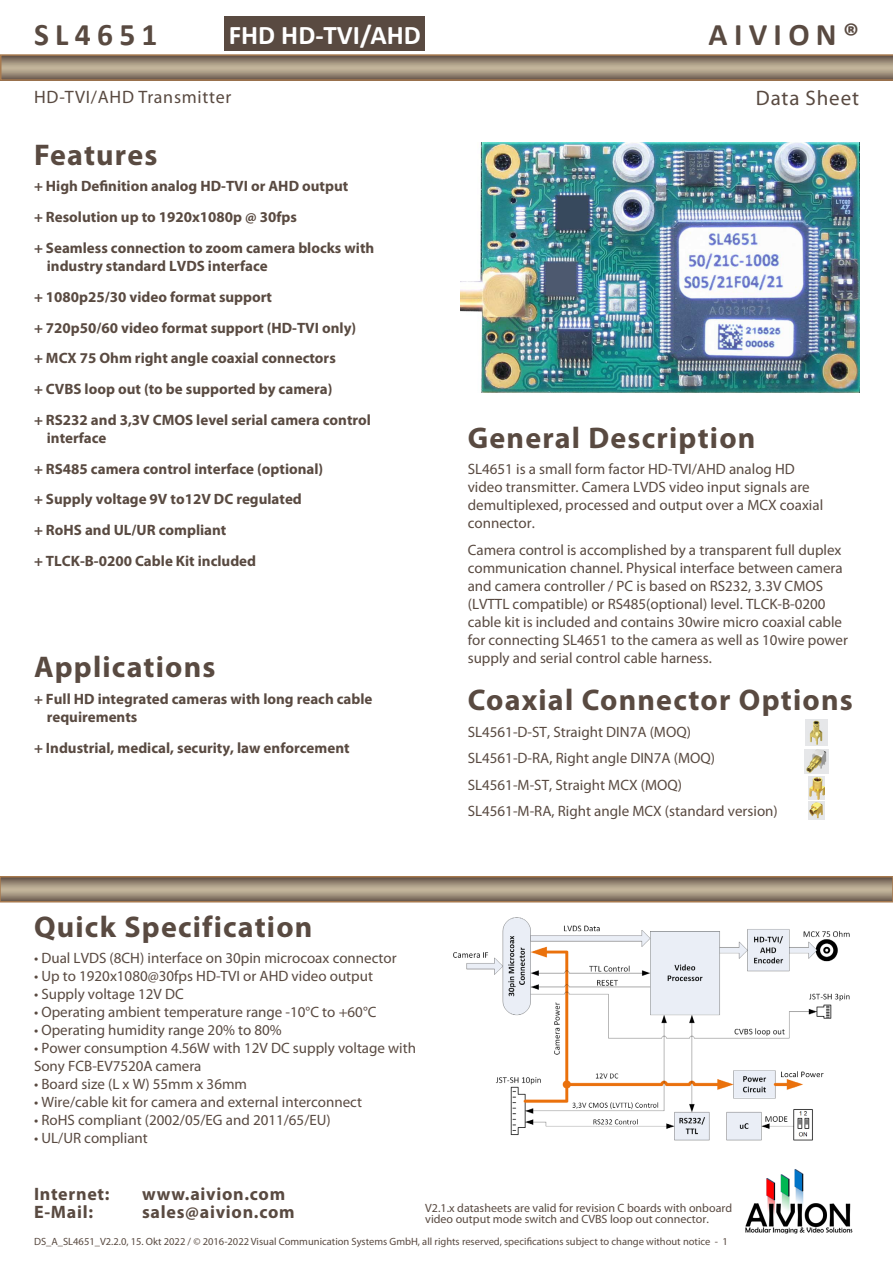
<style>
.page{position:relative;width:893px;height:1263px;background:#fff}
.page>*{position:absolute;margin:0;border:0;box-sizing:border-box;transform-origin:0 0}
.t1{font:700 31.5px "Calibri";letter-spacing:.2em;color:#594a41}
.Kopf_Textbox{font:700 30px "Myriad Pro";letter-spacing:.04em;color:#594a41}
.t2{font:700 27px "Calibri";color:#fff}
.t3{font:21px "Myriad Pro";letter-spacing:.04em;color:#594a41}
.t4{font:700 18px "Myriad Pro";letter-spacing:.04em;color:#594a41}
.t5{font:18px "Myriad Pro";letter-spacing:.04em;color:#594a41}
.Body_Description{font:15px/18px "Myriad Pro";color:#594a41}
.Body_Features{font:700 15px/18px "Myriad Pro";color:#594a41}
.Body_Spec{font:15px/18px "Myriad Pro";color:#594a41}
.Body_Spec-2{font:12px/10.5px "Myriad Pro";color:#594a41}
.t6{font:10.5px "Myriad Pro";color:#594a41}
</style>
<div class="page">
<svg style="left:0;top:54px;width:893px;height:27px;background:#9b8974"></svg>
<svg style="left:3px;top:879px;width:887px;height:20px;background:#a1927e"></svg>
<div style="left:0;top:876px;width:893px;height:26px;border:2px solid #a97b50"></div>
<div style="left:225px;top:17px;width:200px;height:34px;background:#594a41"></div>
<img style="left:805px;top:720px;width:23px;height:25px">
<img style="left:804px;top:750px;width:25px;height:24px">
<img style="left:809px;top:802px;width:16px;height:17px">
<img style="left:809px;top:777px;width:16px;height:23px">
<img style="left:453px;top:917px;width:397px;height:223px">
<img style="left:460px;top:142px;width:399px;height:251px">
<img style="left:745px;top:1169px;width:108px;height:65px">
<p class="t1" style="left:34px;top:12px;width:125px">SL4651</p>
<p class="t1" style="left:709px;top:12px;width:152px">AIVION®</p>
<p class="t2" style="left:229px;top:16px;width:194px">FHD HD-TVI/AHD</p>
<p class="t5" style="left:34px;top:86px;width:199px">HD-TVI/AHD Transmitter</p>
<p class="t3" style="left:756px;top:85px;width:105px">Data Sheet</p>
<p class="Kopf_Textbox" style="left:34px;top:135px;width:125px">Features</p>
<p class="Body_Features" style="left:34px;top:177px;width:316px">+ High Definition analog HD-TVI or AHD output</p>
<p class="Body_Features" style="left:34px;top:208px;width:265px">+ Resolution up to 1920x1080p @ 30fps</p>
<p class="Body_Features" style="left:47px;top:238px;width:329px;text-indent:-13px">+ Seamless connection to zoom camera blocks with industry standard LVDS interface</p>
<p class="Body_Features" style="left:34px;top:287px;width:240px">+ 1080p25/30 video format support</p>
<p class="Body_Features" style="left:34px;top:318px;width:324px">+ 720p50/60 video format support (HD-TVI only)</p>
<p class="Body_Features" style="left:34px;top:349px;width:303px">+ MCX 75 Ohm right angle coaxial connectors</p>
<p class="Body_Features" style="left:34px;top:379px;width:300px">+ CVBS loop out (to be supported by camera)</p>
<p class="Body_Features" style="left:47px;top:410px;width:326px;text-indent:-13px">+ RS232 and 3,3V CMOS level serial camera control interface</p>
<p class="Body_Features" style="left:34px;top:459px;width:291px">+ RS485 camera control interface (optional)</p>
<p class="Body_Features" style="left:34px;top:490px;width:269px">+ Supply voltage 9V to12V DC regulated</p>
<p class="Body_Features" style="left:34px;top:520px;width:194px">+ RoHS and UL/UR compliant</p>
<p class="Body_Features" style="left:34px;top:551px;width:224px">+ TLCK-B-0200 Cable Kit included</p>
<p class="Kopf_Textbox" style="left:34px;top:648px;width:183px">Applications</p>
<p class="Body_Features" style="left:47px;top:689px;width:327px;text-indent:-13px">+ Full HD integrated cameras with long reach cable requirements</p>
<p class="Body_Features" style="left:34px;top:738px;width:317px">+ Industrial, medical, security, law enforcement</p>
<p class="Kopf_Textbox" style="left:34px;top:907px;width:280px">Quick Specification</p>
<p class="Body_Spec" style="left:34px;top:949px;width:364px">• Dual LVDS (8CH) interface on 30pin microcoax connector</p>
<p class="Body_Spec" style="left:34px;top:967px;width:340px">• Up to 1920x1080@30fps HD-TVI or AHD video output</p>
<p class="Body_Spec" style="left:34px;top:985px;width:151px">• Supply voltage 12V DC</p>
<p class="Body_Spec" style="left:34px;top:1003px;width:344px">• Operating ambient temperature range -10°C to +60°C</p>
<p class="Body_Spec" style="left:34px;top:1021px;width:249px">• Operating humidity range 20% to 80%</p>
<p class="Body_Spec" style="left:34px;top:1039px;width:384px">• Power consumption 4.56W with 12V DC supply voltage with<br>Sony FCB-EV7520A camera</p>
<p class="Body_Spec" style="left:34px;top:1075px;width:215px">• Board size (L x W) 55mm x 36mm</p>
<p class="Body_Spec" style="left:34px;top:1093px;width:329px">• Wire/cable kit for camera and external interconnect</p>
<p class="Body_Spec" style="left:34px;top:1111px;width:298px">• RoHS compliant (2002/05/EG and 2011/65/EU)</p>
<p class="Body_Spec" style="left:34px;top:1129px;width:115px">• UL/UR compliant</p>
<p class="Kopf_Textbox" style="left:468px;top:418px;width:289px">General Description</p>
<p class="Body_Description" style="left:468px;top:460px;width:357px">SL4651 is a small form factor HD-TVI/AHD analog HD video transmitter. Camera LVDS video input signals are demultiplexed, processed and output over a MCX coaxial connector.</p>
<p class="Body_Description" style="left:468px;top:540px;width:382px">Camera control is accomplished by a transparent full duplex communication channel. Physical interface between camera and camera controller / PC is based on RS232, 3.3V CMOS (LVTTL compatible) or RS485(optional) level. TLCK-B-0200 cable kit is included and contains 30wire micro coaxial cable for connecting SL4651 to the camera as well as 10wire power supply and serial control cable harness.</p>
<p class="Kopf_Textbox" style="left:468px;top:681px;width:387px">Coaxial Connector Options</p>
<p class="Body_Description" style="left:468px;top:722px;width:225px">SL4561-D-ST, Straight DIN7A (MOQ)</p>
<p class="Body_Description" style="left:468px;top:749px;width:249px">SL4561-D-RA, Right angle DIN7A (MOQ)</p>
<p class="Body_Description" style="left:468px;top:776px;width:216px">SL4561-M-ST, Straight MCX (MOQ)</p>
<p class="Body_Description" style="left:468px;top:802px;width:312px">SL4561-M-RA, Right angle MCX (standard version)</p>
<p class="t4" style="left:34px;top:1182px;width:77px">Internet:</p>
<p class="t4" style="left:142px;top:1182px;width:145px">www.aivion.com</p>
<p class="t4" style="left:34px;top:1200px;width:61px">E-Mail:</p>
<p class="t4" style="left:142px;top:1200px;width:154px">sales@aivion.com</p>
<p class="t6" style="left:34px;top:1235px;width:695px">DS_A_SL4651_V2.2.0, 15. Okt 2022 / © 2016-2022 Visual Communication Systems GmbH, all rights reserved, specifications subject to change without notice - 1</p>
<p class="Body_Spec-2" style="left:425px;top:1203px;width:308px">V2.1.x datasheets are valid for revision C boards with onboard video output mode switch and CVBS loop out connector.</p>
</div>
